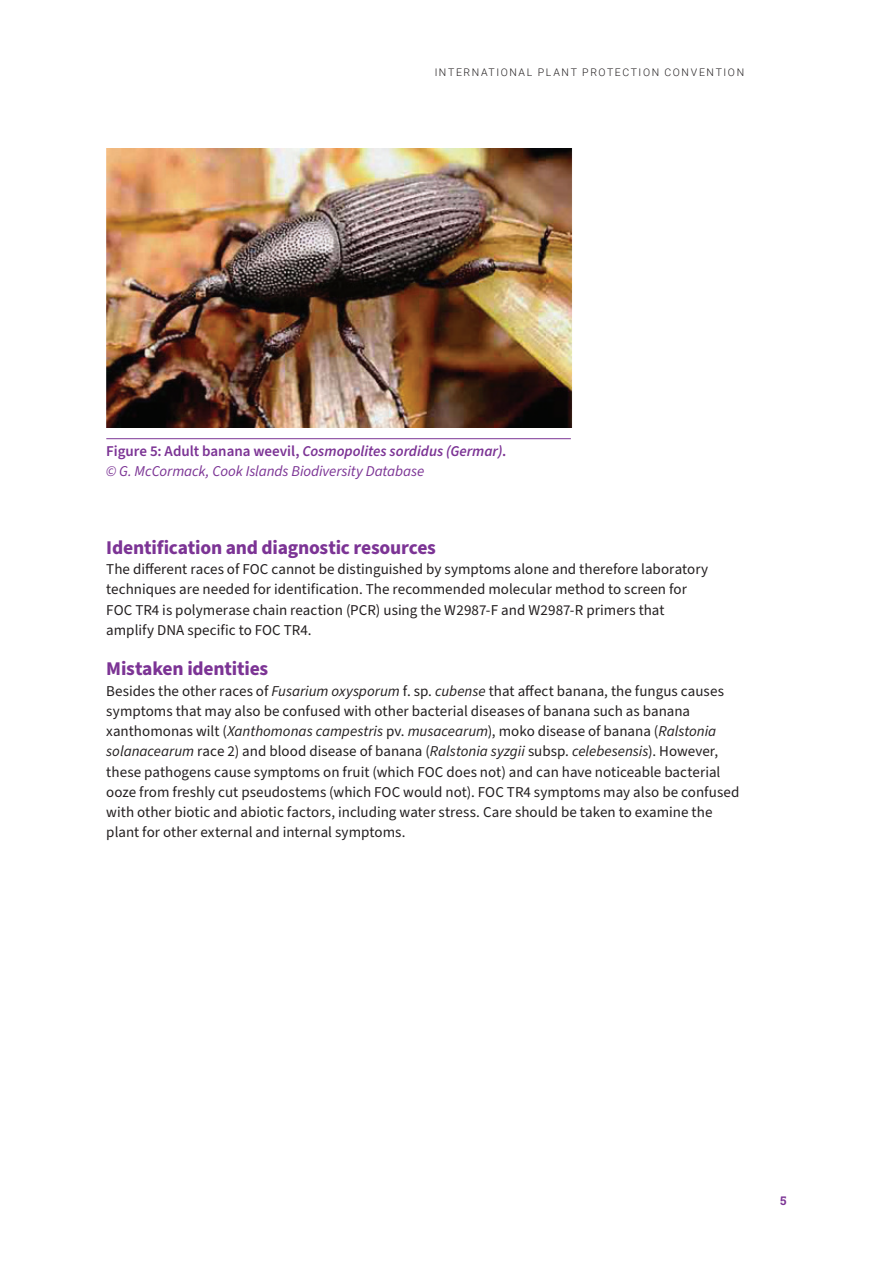
<style>
.page{position:relative;width:893px;height:1263px;background:#fff}
.page>*{position:absolute;margin:0;border:0;box-sizing:border-box;transform-origin:0 0}
.t1{font:700 19.5px "Source Sans Pro";letter-spacing:-.01em;color:#7c3495}
.t2{font:15px/20.2px "Source Sans Pro";color:#231f20}
.t3{font:italic 15px/20.2px "Source Sans Pro";letter-spacing:-.005em;color:#7c3495}
.t4{font:700 12px "Roboto Slab";color:#7c3495}
.t5{font:300 10.5px "Roboto";letter-spacing:.155em;color:#231f20}
.s1{font-weight:600;font-style:normal}
.s2{font-weight:600}
.s3{font-style:italic}
</style>
<div class="page">
<hr style="left:106px;top:438px;width:465px;height:1px;background:#7c3495">
<img style="left:106px;top:149px;width:466px;height:279px">
<p class="t5" style="left:435px;top:65px;width:311px">INTERNATIONAL PLANT PROTECTION CONVENTION</p>
<p class="t3" style="left:106px;top:441px;width:402px"><span class="s1">Figure 5: Adult banana weevil,</span> <span class="s2">Cosmopolites sordidus (Germar)</span><span class="s1">. </span>© G. McCormack, Cook Islands Biodiversity Database</p>
<h1 class="t1" style="left:106px;top:534px;width:331px">Identification and diagnostic resources</h1>
<p class="t2" style="left:106px;top:559px;width:603px">The different races of FOC cannot be distinguished by symptoms alone and therefore laboratory techniques are needed for identification. The recommended molecular method to screen for FOC TR4 is polymerase chain reaction (PCR) using the W2987-F and W2987-R primers that amplify DNA specific to FOC TR4.</p>
<h1 class="t1" style="left:106px;top:656px;width:164px">Mistaken identities</h1>
<p class="t2" style="left:106px;top:681px;width:635px">Besides the other races of <span class="s3">Fusarium oxysporum</span> f. sp. <span class="s3">cubense</span> that affect banana, the fungus causes symptoms that may also be confused with other bacterial diseases of banana such as banana xanthomonas wilt (<span class="s3">Xanthomonas campestris</span> pv. <span class="s3">musacearum</span>), moko disease of banana (<span class="s3">Ralstonia solanacearum</span> race 2) and blood disease of banana (<span class="s3">Ralstonia syzgii</span> subsp. <span class="s3">celebesensis</span>). However, these pathogens cause symptoms on fruit (which FOC does not) and can have noticeable bacterial ooze from freshly cut pseudostems (which FOC would not). FOC TR4 symptoms may also be confused with other biotic and abiotic factors, including water stress. Care should be taken to examine the plant for other external and internal symptoms.</p>
<p class="t4" style="left:780px;top:1193px;width:8px">5</p>
</div>
